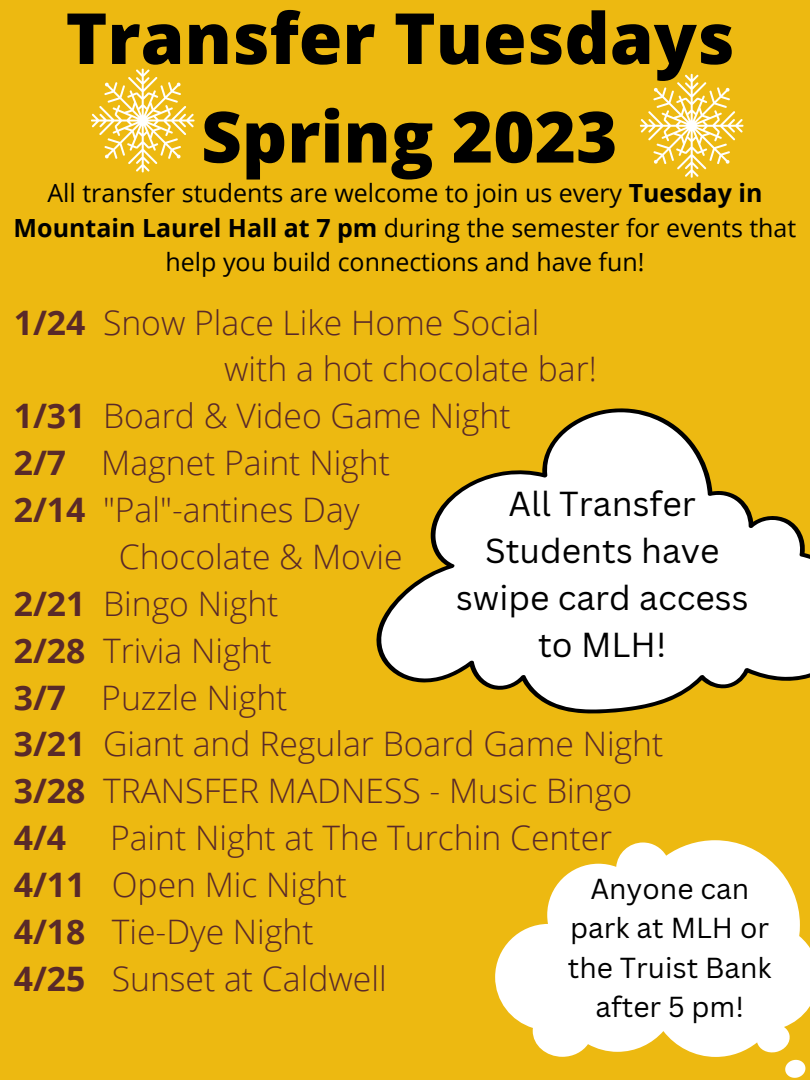
<style>
.page{position:relative;width:810px;height:1080px;background:#edb911}
.page>*{position:absolute;margin:0;border:0;box-sizing:border-box;transform-origin:0 0}
.t1{font:800 70.62px/98.6px "Open Sans";color:#000;text-align:center}
.t2{font:300 33.75px/46.9px "Open Sans";color:#592929}
.t3{font:33.75px/46.9px "Canva Sans";color:#000;text-align:center}
.t4{font:700 33.75px "Open Sans";color:#592929}
.t5{font:28.12px/39.4px "Canva Sans";color:#000;text-align:center}
.t6{font:25px/34.7px "Open Sans";color:#000;text-align:center}
.s1{font-weight:700}
</style>
<div class="page">
<svg style="left:376px;top:408px;width:434px;height:306px;fill:#fff"></svg>
<svg style="left:495px;top:840px;width:315px;height:217px;fill:#fff"></svg>
<svg style="left:785px;top:1059px;width:21px;height:19px"></svg>
<svg style="left:91px;top:69px;width:104px;height:103px"></svg>
<svg style="left:640px;top:74px;width:104px;height:104px"></svg>
<h1 class="t1" style="left:66px;top:-13px;width:670px">Transfer Tuesdays<br>Spring 2023</h1>
<p class="t6" style="left:14px;top:175px;width:784px">All transfer students are welcome to join us every <span class="s1">Tuesday in<br>Mountain Laurel Hall at 7 pm</span> during the semester for events that help you build connections and have fun!</p>
<p class="t2" style="left:14px;top:298px;width:527px"><span class="s1">1/24</span> Snow Place Like Home Social</p>
<p class="t2" style="left:224px;top:345px;width:374px">with a hot chocolate bar!</p>
<p class="t2" style="left:14px;top:392px;width:498px"><span class="s1">1/31</span> Board &amp; Video Game Night</p>
<p class="t2" style="left:14px;top:439px;width:378px"><span class="s1">2/7</span> Magnet Paint Night</p>
<p class="t2" style="left:14px;top:486px;width:347px"><span class="s1">2/14</span> "Pal"-antines Day</p>
<p class="t2" style="left:119px;top:532px;width:285px">Chocolate &amp; Movie</p>
<p class="t2" style="left:14px;top:579px;width:266px"><span class="s1">2/21</span> Bingo Night</p>
<p class="t2" style="left:14px;top:626px;width:260px"><span class="s1">2/28</span> Trivia Night</p>
<p class="t2" style="left:14px;top:673px;width:275px"><span class="s1">3/7</span> Puzzle Night</p>
<p class="t2" style="left:14px;top:720px;width:651px"><span class="s1">3/21</span> Giant and Regular Board Game Night</p>
<p class="t2" style="left:14px;top:767px;width:620px"><span class="s1">3/28</span> TRANSFER MADNESS - Music Bingo</p>
<p class="t4" style="left:14px;top:814px;width:54px">4/4</p>
<p class="t3" style="left:456px;top:480px;width:294px">All Transfer<br>Students have swipe card access to MLH!</p>
<p class="t2" style="left:14px;top:814px;width:600px;text-indent:96px">Paint Night at The Turchin Center<br><span class="s1">4/11</span> Open Mic Night<br><span class="s1">4/18</span> Tie-Dye Night<br><span class="s1">4/25</span> Sunset at Caldwell</p>
<p class="t5" style="left:568px;top:868px;width:205px">Anyone can park at MLH or the Truist Bank after 5 pm!</p>
</div>
